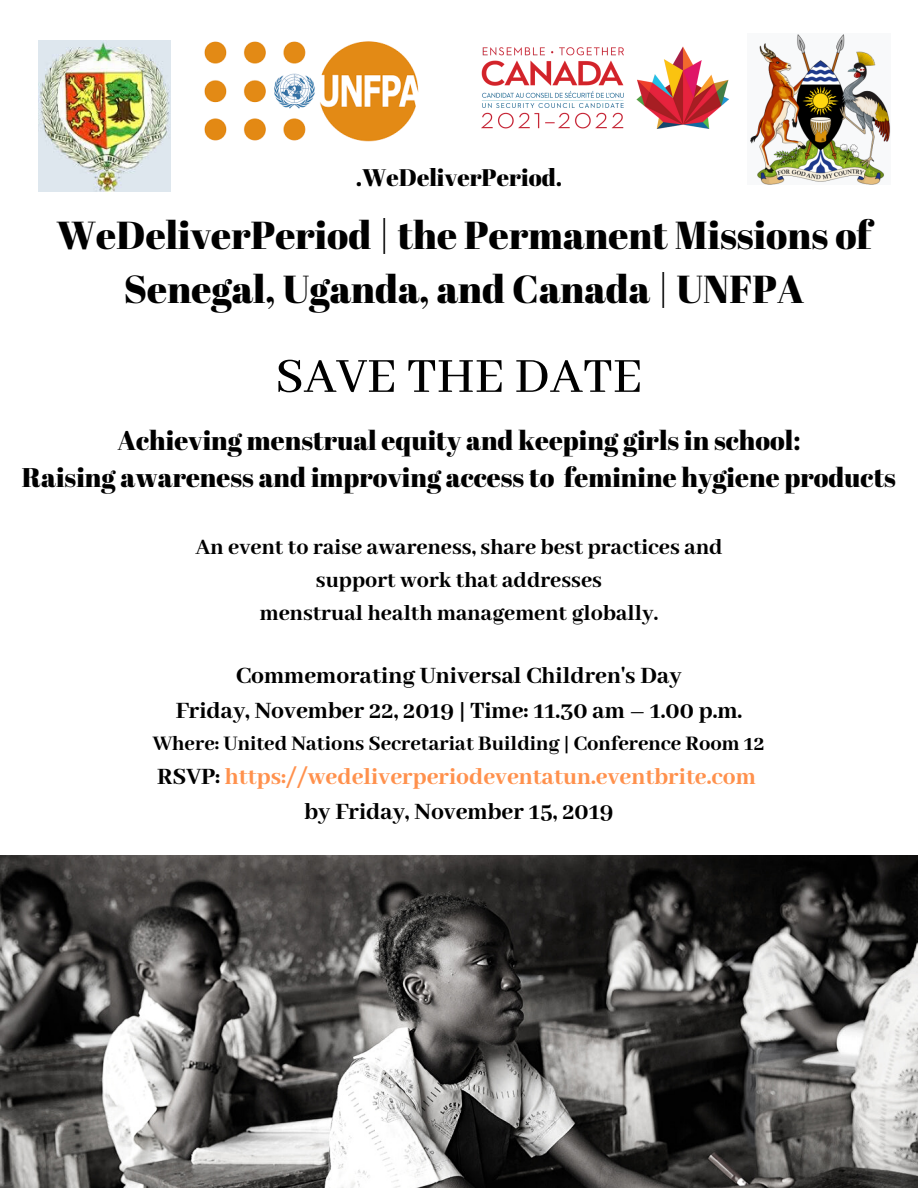
<style>
.page{position:relative;width:918px;height:1188px;background:#fff}
.page>*{position:absolute;margin:0;border:0;box-sizing:border-box;transform-origin:0 0}
.t1{font:500 54px "Abhaya Libre";color:#000}
.t2{font:39px/54px "Abril Fatface";color:#000;text-align:center}
.t3{font:27px/37.2px "Abril Fatface";color:#000;text-align:center}
.t4{font:800 25.5px/34.8px "Abhaya Libre";color:#000;text-align:center}
.t5{font:800 25.5px/34.8px "Abhaya Libre";color:#ff914d;text-align:center}
.t6{font:800 24px/32.7px "Abhaya Libre";color:#000;text-align:center}
.t7{font:24px "Abril Fatface";color:#000}
.t8{font:800 22.5px "Abhaya Libre";color:#000}
.s1{color:#000}
</style>
<div class="page">
<img style="left:38px;top:40px;width:133px;height:151px">
<img style="left:0;top:856px;width:918px;height:332px">
<img style="left:750px;top:34px;width:140px;height:150px">
<img style="left:204px;top:41px;width:215px;height:101px">
<img style="left:481px;top:46px;width:248px;height:83px">
<p class="t7" style="left:356px;top:160px;width:208px">.WeDeliverPeriod.</p>
<h2 class="t2" style="left:57px;top:207px;width:816px">WeDeliverPeriod | the Permanent Missions of<br>Senegal, Uganda, and Canada | UNFPA</h2>
<h1 class="t1" style="left:275px;top:347px;width:368px">SAVE THE DATE</h1>
<p class="t3" style="left:22px;top:421px;width:876px">Achieving menstrual equity and keeping girls in school:<br>Raising awareness and improving access to feminine hygiene products</p>
<p class="t6" style="left:195px;top:532px;width:529px">An event to raise awareness, share best practices and support work that addresses<br>menstrual health management globally.</p>
<p class="t4" style="left:176px;top:659px;width:568px">Commemorating Universal Children's Day<br>Friday, November 22, 2019 | Time: 11.30 am – 1.00 p.m.</p>
<p class="t8" style="left:153px;top:731px;width:613px">Where: United Nations Secretariat Building | Conference Room 12</p>
<p class="t5" style="left:157px;top:760px;width:600px"><span class="s1">RSVP:</span> https://wedeliverperiodeventatun.eventbrite.com <span class="s1">by Friday, November 15, 2019</span></p>
</div>
